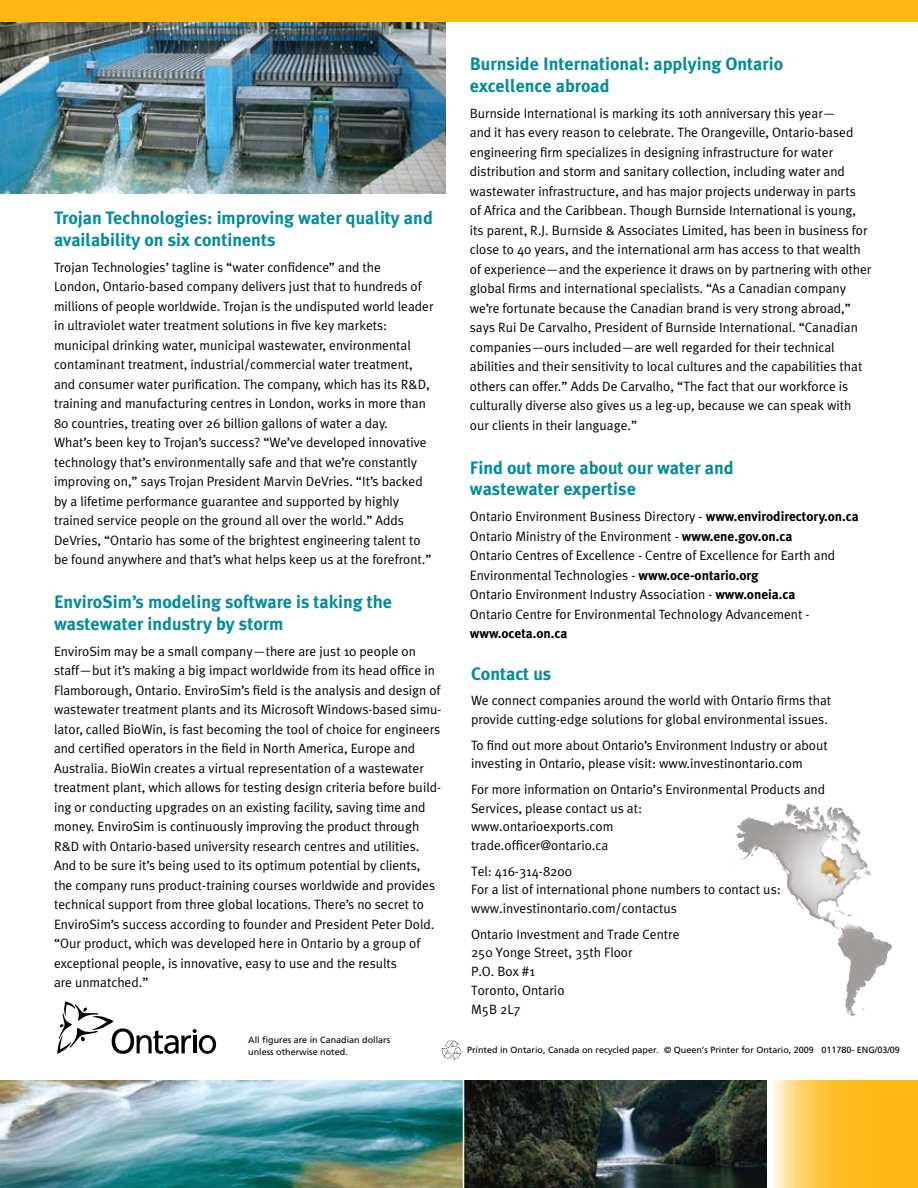
<style>
.page{position:relative;width:918px;height:1188px;background:#fff}
.page>*{position:absolute;margin:0;border:0;box-sizing:border-box;transform-origin:0 0}
.sub_heads{font:700 18px/21.6px "Meta Plus";color:#008c99}
.Body_copy{font:13.5px/19.5px "Meta Plus Normal";color:#000}
.Body_copy-2{font:9px/12px "Frutiger";color:#000}
.s1{font-family:"Meta Plus";font-weight:700}
</style>
<div class="page">
<img style="left:0;top:22px;width:446px;height:172px">
<div style="left:0;top:0;width:918px;height:22px;background:#fdb813"></div>
<svg style="left:441px;top:1041px;width:20px;height:19px"></svg>
<svg style="left:57px;top:1001px;width:159px;height:53px"></svg>
<img style="left:785px;top:804px;width:57px;height:18px">
<img style="left:0;top:1080px;width:463px;height:108px">
<img style="left:464px;top:1080px;width:303px;height:108px">
<svg style="left:773px;top:1080px;width:145px;height:108px;background:#fdc53e"></svg>
<p class="sub_heads" style="left:54px;top:207px;width:380px">Trojan Technologies: improving water quality and availability on six continents</p>
<p class="Body_copy" style="left:54px;top:257px;width:381px">Trojan Technologies’ tagline is “water confidence” and the<br>London, Ontario-based company delivers just that to hundreds of millions of people worldwide. Trojan is the undisputed world leader in ultraviolet water treatment solutions in five key markets: municipal drinking water, municipal wastewater, environmental contaminant treatment, industrial/commercial water treatment, and consumer water purification. The company, which has its R&amp;D, training and manufacturing centres in London, works in more than 80 countries, treating over 26 billion gallons of water a day.<br>What’s been key to Trojan’s success? “We’ve developed innovative technology that’s environmentally safe and that we’re constantly improving on,” says Trojan President Marvin DeVries. “It’s backed by a lifetime performance guarantee and supported by highly trained service people on the ground all over the world.” Adds DeVries, “Ontario has some of the brightest engineering talent to be found anywhere and that’s what helps keep us at the forefront.”</p>
<p class="sub_heads" style="left:54px;top:591px;width:340px">EnviroSim’s modeling software is taking the wastewater industry by storm</p>
<p class="Body_copy" style="left:54px;top:641px;width:389px">EnviroSim may be a small company—there are just 10 people on staff—but it’s making a big impact worldwide from its head office in Flamborough, Ontario. EnviroSim’s field is the analysis and design of wastewater treatment plants and its Microsoft Windows-based simu&shy;lator, called BioWin, is fast becoming the tool of choice for engineers and certified operators in the field in North America, Europe and Australia. BioWin creates a virtual representation of a wastewater treatment plant, which allows for testing design criteria before build&shy;ing or conducting upgrades on an existing facility, saving time and money. EnviroSim is continuously improving the product through R&amp;D with Ontario-based university research centres and utilities.<br>And to be sure it’s being used to its optimum potential by clients, the company runs product-training courses worldwide and provides technical support from three global locations. There’s no secret to EnviroSim’s success according to founder and President Peter Dold. “Our product, which was developed here in Ontario by a group of exceptional people, is innovative, easy to use and the results<br>are unmatched.”</p>
<p class="Body_copy-2" style="left:248px;top:1033px;width:144px">All figures are in Canadian dollars unless otherwise noted.</p>
<p class="sub_heads" style="left:470px;top:53px;width:315px">Burnside International: applying Ontario excellence abroad</p>
<p class="Body_copy" style="left:470px;top:103px;width:403px">Burnside International is marking its 10th anniversary this year—<br>and it has every reason to celebrate. The Orangeville, Ontario-based engineering firm specializes in designing infrastructure for water distribution and storm and sanitary collection, including water and wastewater infrastructure, and has major projects underway in parts<br>of Africa and the Caribbean. Though Burnside International is young, its parent, R.J. Burnside &amp; Associates Limited, has been in business for close to 40 years, and the international arm has access to that wealth of experience—and the experience it draws on by partnering with other global firms and international specialists. “As a Canadian company we’re fortunate because the Canadian brand is very strong abroad,” says Rui De Carvalho, President of Burnside International. “Canadian companies—ours included—are well regarded for their technical abilities and their sensitivity to local cultures and the capabilities that others can offer.” Adds De Carvalho, “The fact that our workforce is culturally diverse also gives us a leg-up, because we can speak with our clients in their language.”</p>
<p class="sub_heads" style="left:470px;top:456px;width:265px">Find out more about our water and wastewater expertise</p>
<p class="Body_copy" style="left:470px;top:507px;width:390px">Ontario Environment Business Directory - <span class="s1">www.envirodirectory.on.ca </span>Ontario Ministry of the Environment - <span class="s1">www.ene.gov.on.ca<br></span>Ontario Centres of Excellence - Centre of Excellence for Earth and Environmental Technologies - <span class="s1">www.oce-ontario.org<br></span>Ontario Environment Industry Association - <span class="s1">www.oneia.ca<br></span>Ontario Centre for Environmental Technology Advancement - <span class="s1">www.oceta.on.ca</span></p>
<p class="sub_heads" style="left:471px;top:663px;width:82px">Contact us</p>
<p class="Body_copy" style="left:471px;top:691px;width:362px;line-height:18.8px">We connect companies around the world with Ontario firms that provide cutting-edge solutions for global environmental issues.</p>
<p class="Body_copy" style="left:471px;top:736px;width:358px;line-height:18.8px">To find out more about Ontario’s Environment Industry or about investing in Ontario, please visit: www.investinontario.com</p>
<p class="Body_copy" style="left:471px;top:780px;width:356px;line-height:18.8px">For more information on Ontario’s Environmental Products and Services, please contact us at:<br>www.ontarioexports.com<br>trade.officer@ontario.ca</p>
<p class="Body_copy" style="left:471px;top:862px;width:311px;line-height:18.8px">Tel: 416-314-8200<br>For a list of international phone numbers to contact us: www.investinontario.com/contactus</p>
<p class="Body_copy" style="left:471px;top:925px;width:210px;line-height:18.8px">Ontario Investment and Trade Centre<br>250 Yonge Street, 35th Floor<br>P.O. Box #1<br>Toronto, Ontario<br>M5B 2L7</p>
<p class="Body_copy-2" style="left:467px;top:1044px;width:434px">Printed in Ontario, Canada on recycled paper. © Queen’s Printer for Ontario, 2009 011780- ENG/03/09</p>
</div>
